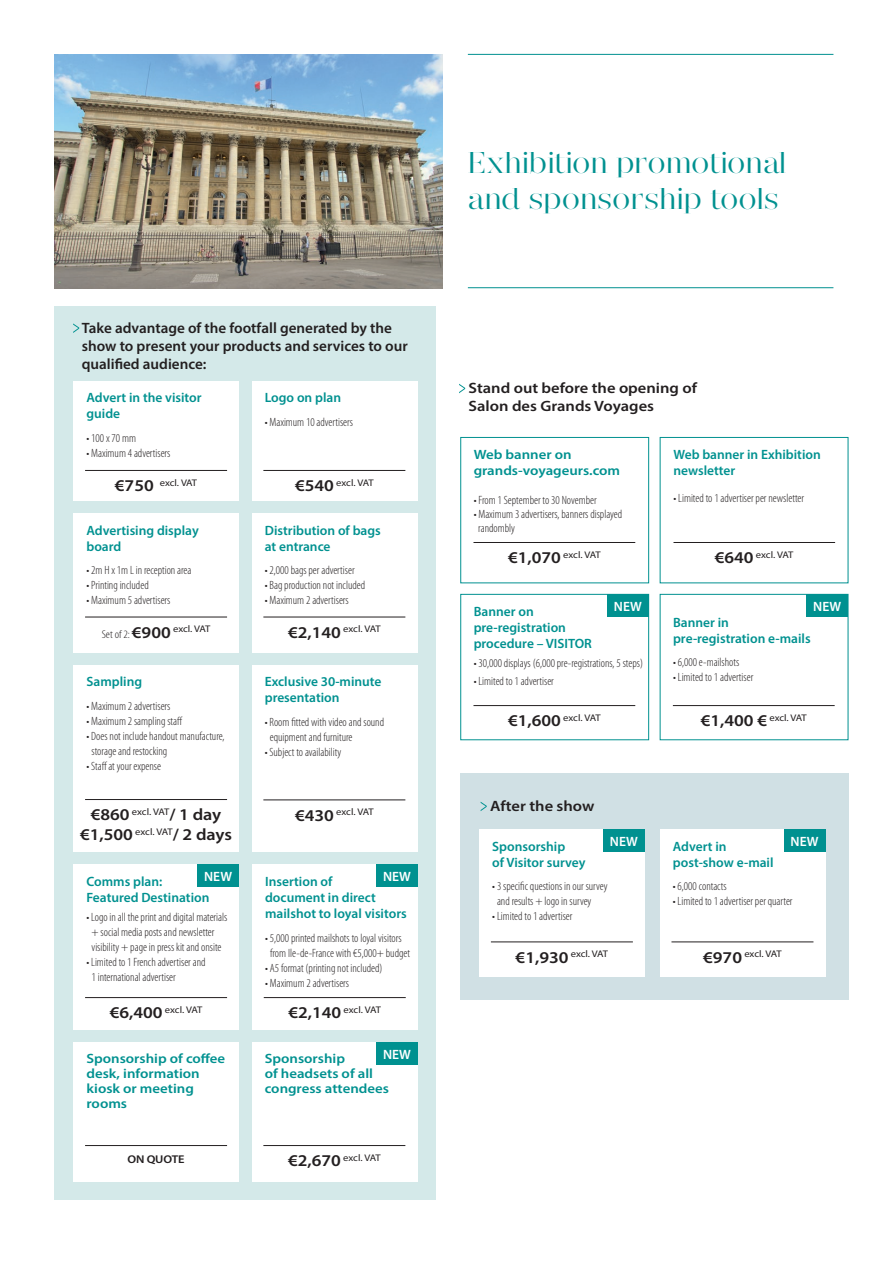
<style>
.page{position:relative;width:893px;height:1263px;background:#fff}
.page>*{position:absolute;margin:0;border:0;box-sizing:border-box;transform-origin:0 0}
.t1{font:30px/36px "Narziss";color:#009190;scale:1.1 1}
.t2{font:600 16.5px/19.8px "Myriad Pro";color:#231f20;text-align:center;scale:1.1 1}
.t3{font:600 15px/18px "Myriad Pro";color:#231f20}
.t4{font:600 15px/18px "Myriad Pro";color:#231f20;scale:1.1 1}
.t5{font:600 13.5px/16.2px "Myriad Pro";color:#009190}
.t6{font:600 13.5px/15px "Myriad Pro";color:#009190;scale:1.1 1}
.t7{font:600 13.5px "Myriad Pro";letter-spacing:.005em;color:#fff}
.t8{font:300 condensed 12px/15px "Myriad Pro";color:#231f20}
.t9{font:600 11.25px "Myriad Pro";letter-spacing:-.01em;color:#231f20;scale:1.1 1}
.t10{font:9.6px "Myriad Pro";letter-spacing:-.015em;color:#231f20;scale:1.1 1}
.s1{font-weight:600;font-size:16.5px}
.s2{font-weight:300;font-stretch:condensed;font-size:11.25px}
</style>
<div class="page">
<hr style="left:468px;top:287px;width:365px;height:1px;background:#009190">
<div style="left:54px;top:307px;width:382px;height:893px;background:#d4e9e9"></div>
<svg style="left:73px;top:323px;width:6px;height:10px"></svg>
<img style="left:54px;top:54px;width:389px;height:234px">
<svg style="left:459px;top:384px;width:6px;height:9px"></svg>
<div style="left:74px;top:381px;width:165px;height:120px;background:#fff"></div>
<hr style="left:85px;top:470px;width:142px;height:1px;background:#231f20">
<div style="left:74px;top:514px;width:165px;height:139px;background:#fff"></div>
<hr style="left:85px;top:617px;width:142px;height:1px;background:#231f20">
<div style="left:74px;top:1042px;width:165px;height:139px;background:#fff"></div>
<hr style="left:85px;top:1145px;width:142px;height:1px;background:#231f20">
<div style="left:74px;top:665px;width:165px;height:187px;background:#fff"></div>
<hr style="left:85px;top:799px;width:142px;height:1px;background:#231f20">
<div style="left:252px;top:514px;width:165px;height:139px;background:#fff"></div>
<hr style="left:263px;top:617px;width:142px;height:1px;background:#231f20">
<div style="left:252px;top:1042px;width:165px;height:139px;background:#fff"></div>
<hr style="left:263px;top:1145px;width:142px;height:1px;background:#231f20">
<div style="left:252px;top:665px;width:165px;height:187px;background:#fff"></div>
<hr style="left:263px;top:800px;width:142px;height:1px;background:#231f20">
<div style="left:252px;top:381px;width:165px;height:120px;background:#fff"></div>
<hr style="left:263px;top:470px;width:142px;height:1px;background:#231f20">
<hr style="left:473px;top:542px;width:162px;height:1px;background:#231f20">
<div style="left:460px;top:437px;width:189px;height:146px;border:1px solid #009190"></div>
<hr style="left:673px;top:542px;width:162px;height:1px;background:#231f20">
<hr style="left:473px;top:705px;width:162px;height:1px;background:#231f20">
<div style="left:460px;top:594px;width:189px;height:146px;border:1px solid #009190"></div>
<div style="left:607px;top:594px;width:42px;height:23px;background:#009190"></div>
<hr style="left:673px;top:705px;width:162px;height:1px;background:#231f20">
<div style="left:806px;top:594px;width:42px;height:23px;background:#009190"></div>
<div style="left:74px;top:864px;width:165px;height:166px;background:#fff"></div>
<hr style="left:85px;top:997px;width:142px;height:1px;background:#231f20">
<div style="left:197px;top:864px;width:42px;height:23px;background:#009190"></div>
<div style="left:252px;top:864px;width:166px;height:166px;background:#fff"></div>
<hr style="left:264px;top:997px;width:142px;height:1px;background:#231f20">
<div style="left:376px;top:864px;width:42px;height:23px;background:#009190"></div>
<div style="left:376px;top:1042px;width:42px;height:22px;background:#009190"></div>
<div style="left:460px;top:773px;width:388px;height:226px;background:#d0e0e4"></div>
<svg style="left:481px;top:802px;width:6px;height:9px"></svg>
<div style="left:479px;top:829px;width:166px;height:148px;background:#fff"></div>
<hr style="left:491px;top:942px;width:142px;height:1px;background:#231f20">
<div style="left:660px;top:829px;width:165px;height:148px;background:#fff"></div>
<hr style="left:671px;top:942px;width:142px;height:1px;background:#231f20">
<div style="left:784px;top:829px;width:41px;height:23px;background:#009190"></div>
<div style="left:603px;top:829px;width:42px;height:23px;background:#009190"></div>
<hr style="left:468px;top:54px;width:365px;height:1px;background:#009190">
<p class="t3" style="left:82px;top:319px;width:328px">Take advantage of the footfall generated by the show to present your products and services to our qualified audience:</p>
<p class="t5" style="left:86px;top:389px;width:117px">Advert in the visitor guide</p>
<p class="t8" style="left:86px;top:431px;width:51px">• 100 x 70 mm</p>
<p class="t8" style="left:86px;top:446px;width:86px">• Maximum 4 advertisers</p>
<p class="t10" style="left:115px;top:477px;width:76px"><span class="s1">€750</span> excl. VAT</p>
<p class="t5" style="left:86px;top:522px;width:114px">Advertising display board</p>
<p class="t8" style="left:86px;top:563px;width:106px">• 2m H x 1m L in reception area</p>
<p class="t8" style="left:86px;top:578px;width:64px">• Printing included</p>
<p class="t8" style="left:86px;top:593px;width:86px">• Maximum 5 advertisers</p>
<p class="t10" style="left:102px;top:623px;width:100px"><span class="s2">Set of 2:</span> <span class="s1">€900</span> excl. VAT</p>
<p class="t5" style="left:86px;top:673px;width:57px">Sampling</p>
<p class="t8" style="left:86px;top:699px;width:86px">• Maximum 2 advertisers</p>
<p class="t8" style="left:86px;top:714px;width:98px">• Maximum 2 sampling staff</p>
<p class="t8" style="left:92px;top:729px;width:135px;text-indent:-5px">• Does not include handout manufacture, storage and restocking</p>
<p class="t8" style="left:86px;top:759px;width:76px">• Staff at your expense</p>
<h2 class="t2" style="left:80px;top:804px;width:140px">€860 <sup>excl.</sup> <sup>VAT</sup>/ 1 day €1,500 <sup>excl.</sup> <sup>VAT</sup>/ 2 days</h2>
<p class="t5" style="left:265px;top:389px;width:78px">Logo on plan</p>
<p class="t8" style="left:265px;top:414px;width:90px">• Maximum 10 advertisers</p>
<p class="t10" style="left:295px;top:477px;width:73px"><span class="s1">€540</span> excl. VAT</p>
<p class="t5" style="left:265px;top:522px;width:118px">Distribution of bags at entrance</p>
<p class="t8" style="left:265px;top:563px;width:91px">• 2,000 bags per advertiser</p>
<p class="t8" style="left:265px;top:578px;width:102px">• Bag production not included</p>
<p class="t8" style="left:265px;top:593px;width:86px">• Maximum 2 advertisers</p>
<p class="t10" style="left:288px;top:623px;width:86px"><span class="s1">€2,140</span> excl. VAT</p>
<p class="t5" style="left:265px;top:673px;width:118px">Exclusive 30-minute presentation</p>
<p class="t8" style="left:270px;top:715px;width:116px;text-indent:-5px">• Room fitted with video and sound equipment and furniture</p>
<p class="t8" style="left:265px;top:745px;width:78px">• Subject to availability</p>
<p class="t10" style="left:295px;top:806px;width:73px"><span class="s1">€430</span> excl. VAT</p>
<p class="t7" style="left:204px;top:868px;width:29px">NEW</p>
<p class="t5" style="left:265px;top:873px;width:143px">Insertion of<br>document in direct mailshot to loyal visitors</p>
<p class="t8" style="left:270px;top:930px;width:141px;text-indent:-5px">• 5,000 printed mailshots to loyal visitors from Ile-de-France with €5,000+ budget</p>
<p class="t8" style="left:265px;top:960px;width:119px">• A5 format (printing not included)</p>
<p class="t8" style="left:265px;top:975px;width:86px">• Maximum 2 advertisers</p>
<p class="t10" style="left:288px;top:1004px;width:86px"><span class="s1">€2,140</span> excl. VAT</p>
<p class="t7" style="left:383px;top:868px;width:29px">NEW</p>
<p class="t5" style="left:86px;top:873px;width:124px">Comms plan:<br>Featured Destination</p>
<p class="t8" style="left:92px;top:910px;width:137px;text-indent:-5px">• Logo in all the print and digital materials + social media posts and newsletter visibility + page in press kit and onsite</p>
<p class="t8" style="left:92px;top:955px;width:116px;text-indent:-5px">• Limited to 1 French advertiser and<br>1 international advertiser</p>
<p class="t10" style="left:110px;top:1004px;width:86px"><span class="s1">€6,400</span> excl. VAT</p>
<p class="t6" style="left:86px;top:1051px;width:128px">Sponsorship of coffee desk, information kiosk or meeting rooms</p>
<p class="t9" style="left:128px;top:1151px;width:53px">ON QUOTE</p>
<p class="t7" style="left:383px;top:1046px;width:29px">NEW</p>
<p class="t6" style="left:265px;top:1051px;width:114px">Sponsorship<br>of headsets of all congress attendees</p>
<p class="t10" style="left:288px;top:1152px;width:86px"><span class="s1">€2,670</span> excl. VAT</p>
<h1 class="t1" style="left:468px;top:144px;width:291px">Exhibition promotional and sponsorship tools</h1>
<p class="t4" style="left:469px;top:379px;width:209px">Stand out before the opening of<br>Salon des Grands Voyages</p>
<p class="t6" style="left:474px;top:446px;width:135px;line-height:16.2px">Web banner on grands-voyageurs.com</p>
<p class="t8" style="left:474px;top:492px;width:124px">• From 1 September to 30 November</p>
<p class="t8" style="left:478px;top:507px;width:146px;line-height:14.4px;text-indent:-4px">• Maximum 3 advertisers, banners displayed randombly</p>
<p class="t10" style="left:508px;top:549px;width:86px"><span class="s1">€1,070</span> excl. VAT</p>
<p class="t7" style="left:614px;top:598px;width:29px">NEW</p>
<p class="t5" style="left:474px;top:602px;width:120px">Banner on pre-registration procedure – VISITOR</p>
<p class="t8" style="left:474px;top:655px;width:171px">• 30,000 displays (6,000 pre-registrations, 5 steps)</p>
<p class="t8" style="left:474px;top:674px;width:82px">• Limited to 1 advertiser</p>
<p class="t10" style="left:508px;top:712px;width:86px"><span class="s1">€1,600</span> excl. VAT</p>
<p class="t5" style="left:673px;top:446px;width:149px">Web banner in Exhibition newsletter</p>
<p class="t8" style="left:673px;top:491px;width:132px">• Limited to 1 advertiser per newsletter</p>
<p class="t10" style="left:715px;top:549px;width:73px"><span class="s1">€640</span> excl. VAT</p>
<p class="t7" style="left:813px;top:598px;width:29px">NEW</p>
<p class="t5" style="left:673px;top:614px;width:139px">Banner in pre-registration e-mails</p>
<p class="t8" style="left:673px;top:655px;width:68px">• 6,000 e-mailshots</p>
<p class="t8" style="left:673px;top:669px;width:82px">• Limited to 1 advertiser</p>
<p class="t10" style="left:701px;top:712px;width:98px"><span class="s1">€1,400 €</span> excl. VAT</p>
<p class="t4" style="left:490px;top:797px;width:96px">After the show</p>
<p class="t5" style="left:492px;top:837px;width:95px">Sponsorship<br>of Visitor survey</p>
<p class="t8" style="left:497px;top:879px;width:112px;text-indent:-5px">• 3 specific questions in our survey and results + logo in survey</p>
<p class="t8" style="left:492px;top:909px;width:82px">• Limited to 1 advertiser</p>
<p class="t10" style="left:516px;top:948px;width:86px"><span class="s1">€1,930</span> excl. VAT</p>
<p class="t7" style="left:610px;top:833px;width:29px">NEW</p>
<p class="t7" style="left:790px;top:833px;width:29px">NEW</p>
<p class="t5" style="left:673px;top:837px;width:102px">Advert in post-show e-mail</p>
<p class="t8" style="left:673px;top:879px;width:55px">• 6,000 contacts</p>
<p class="t8" style="left:673px;top:894px;width:121px">• Limited to 1 advertiser per quarter</p>
<p class="t10" style="left:703px;top:948px;width:73px"><span class="s1">€970</span> excl. VAT</p>
</div>
